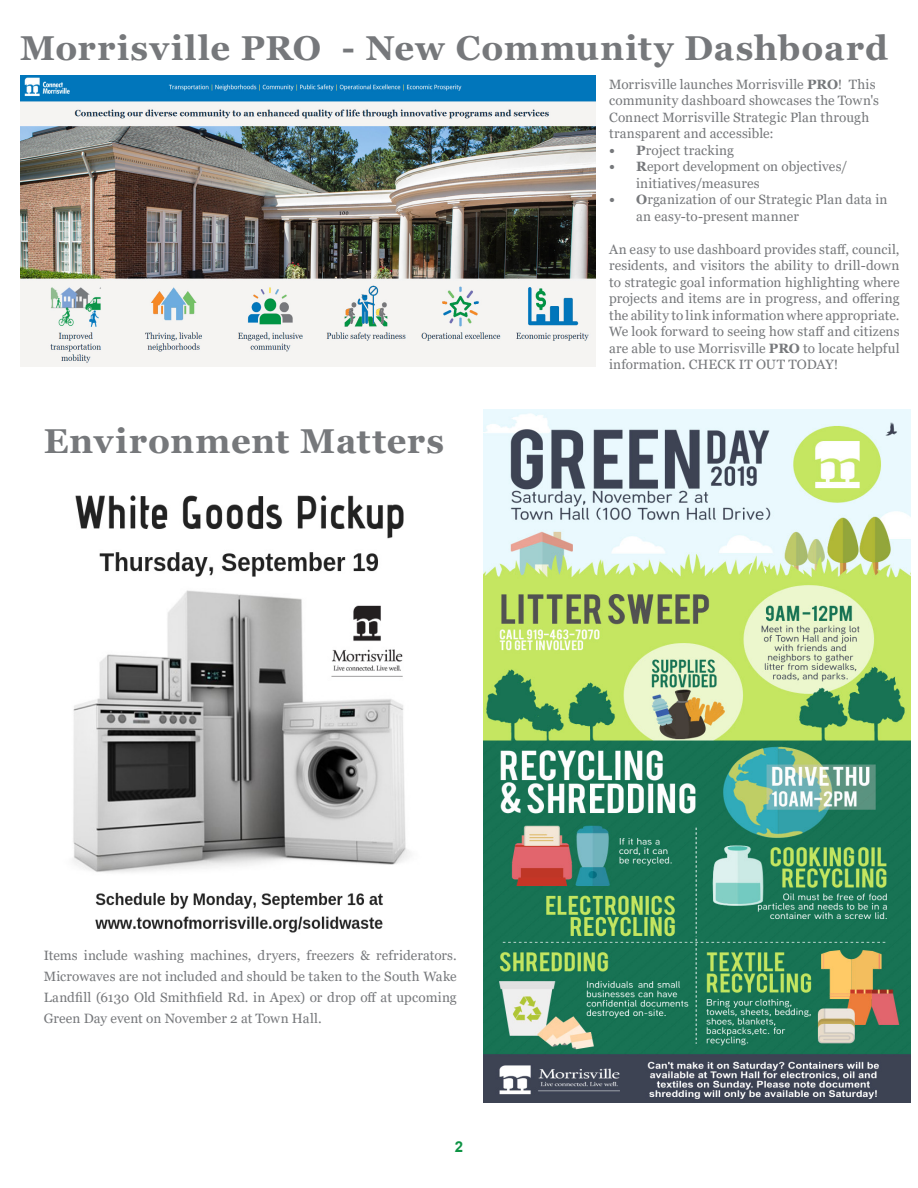
<style>
.page{position:relative;width:918px;height:1188px;background:#fff}
.page>*{position:absolute;margin:0;border:0;box-sizing:border-box;transform-origin:0 0}
.Headline_Cover{font:700 34.5px "Georgia";letter-spacing:.025em;color:#76787b}
.Body_Copy{font:700 15px "Arial";color:#0d9344}
.Body_Copy_Cover{font:13.5px/16.5px "Georgia";letter-spacing:.01em;color:#76787b}
.s1{font-weight:700}
</style>
<div class="page">
<img style="left:73px;top:495px;width:337px;height:438px">
<img style="left:484px;top:409px;width:426px;height:694px">
<img style="left:20px;top:75px;width:576px;height:291px">
<p class="Headline_Cover" style="left:20px;top:26px;width:869px">Morrisville PRO - New Community Dashboard</p>
<p class="Headline_Cover" style="left:44px;top:419px;width:402px">Environment Matters</p>
<p class="Body_Copy_Cover" style="left:609px;top:76px;width:271px">Morrisville launches Morrisville <span class="s1">PRO</span>! This community dashboard showcases the Town's Connect Morrisville Strategic Plan through transparent and accessible:</p>
<p class="Body_Copy_Cover" style="left:609px;top:142px;width:126px"><span class="s1">• P</span>roject tracking</p>
<p class="Body_Copy_Cover" style="left:636px;top:158px;width:213px;text-indent:-27px"><span class="s1">• R</span>eport development on objectives/ initiatives/measures</p>
<p class="Body_Copy_Cover" style="left:636px;top:191px;width:253px;text-indent:-27px"><span class="s1">• O</span>rganization of our Strategic Plan data in an easy-to-present manner</p>
<p class="Body_Copy_Cover" style="left:609px;top:241px;width:292px;text-align:justify">An easy to use dashboard provides staff, council, residents, and visitors the ability to drill-down to strategic goal information highlighting where projects and items are in progress, and offering the ability to link information where appropriate.<br>We look forward to seeing how staff and citizens are able to use Morrisville <span class="s1">PRO</span> to locate helpful information. CHECK IT OUT TODAY!</p>
<p class="Body_Copy_Cover" style="left:44px;top:945px;width:415px;line-height:21px;text-align:justify">Items include washing machines, dryers, freezers &amp; refriderators.<br>Microwaves are not included and should be taken to the South Wake Landfill (6130 Old Smithfield Rd. in Apex) or drop off at upcoming Green Day event on November 2 at Town Hall.</p>
<p class="Body_Copy" style="left:455px;top:1137px;width:10px">2</p>
</div>
